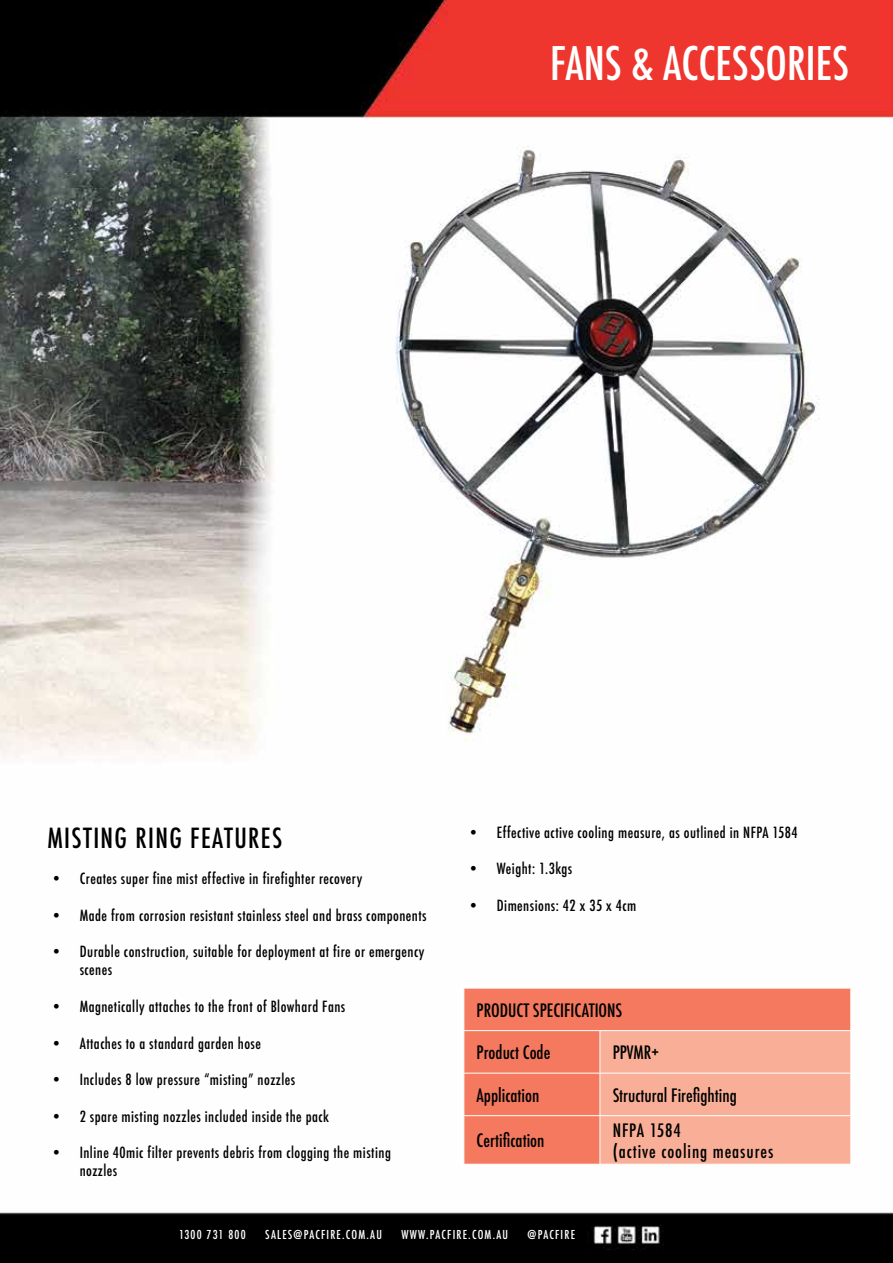
<style>
.page{position:relative;width:893px;height:1263px;background:#fff}
.page>*{position:absolute;margin:0;border:0;box-sizing:border-box;transform-origin:0 0}
.t1{font:500 condensed 45px "Futura";color:#fff}
.t2{font:500 condensed 27px "Futura";letter-spacing:.05em;color:#000}
.t3{font:500 condensed 18px "Futura";color:#000}
.t4{font:500 condensed 18px/21.6px "Futura";letter-spacing:.05em;color:#000}
.t5{font:500 condensed 15px/18px "Futura";letter-spacing:.03em;color:#000}
.t6{font:500 condensed 12px "Futura";letter-spacing:.1em;color:#fff}
</style>
<div class="page">
<img style="left:0;top:0;width:893px;height:1263px">
<div style="left:464px;top:989px;width:386px;height:175px;background:#f4795e"></div>
<div style="left:601px;top:1031px;width:249px;height:133px;background:#f9af97"></div>
<hr style="left:463px;top:988px;width:137px;height:1px;background:#fff">
<hr style="left:463px;top:988px;width:1px;height:42px;background:#fff">
<hr style="left:600px;top:988px;width:251px;height:1px;background:#fff">
<hr style="left:850px;top:988px;width:1px;height:42px;background:#fff">
<hr style="left:463px;top:1030px;width:137px;height:1px;background:#fff">
<hr style="left:463px;top:1031px;width:1px;height:42px;background:#fff">
<hr style="left:600px;top:1030px;width:251px;height:1px;background:#fff">
<hr style="left:600px;top:1031px;width:1px;height:42px;background:#fff">
<hr style="left:850px;top:1031px;width:1px;height:42px;background:#fff">
<hr style="left:463px;top:1073px;width:137px;height:1px;background:#fff">
<hr style="left:463px;top:1073px;width:1px;height:42px;background:#fff">
<hr style="left:600px;top:1073px;width:251px;height:1px;background:#fff">
<hr style="left:600px;top:1073px;width:1px;height:42px;background:#fff">
<hr style="left:850px;top:1073px;width:1px;height:42px;background:#fff">
<hr style="left:463px;top:1115px;width:137px;height:1px;background:#fff">
<hr style="left:463px;top:1116px;width:1px;height:48px;background:#fff">
<hr style="left:600px;top:1115px;width:251px;height:1px;background:#fff">
<hr style="left:600px;top:1116px;width:1px;height:48px;background:#fff">
<hr style="left:850px;top:1116px;width:1px;height:48px;background:#fff">
<hr style="left:463px;top:1164px;width:137px;height:1px;background:#fff">
<hr style="left:600px;top:1164px;width:251px;height:1px;background:#fff">
<h1 class="t1" style="left:550px;top:36px;width:300px">FANS &amp; ACCESSORIES</h1>
<h2 class="t2" style="left:47px;top:821px;width:236px">MISTING RING FEATURES</h2>
<p class="t5" style="left:51px;top:869px;width:313px">• Creates super fine mist effective in firefighter recovery</p>
<p class="t5" style="left:51px;top:906px;width:377px">• Made from corrosion resistant stainless steel and brass components</p>
<p class="t5" style="left:80px;top:943px;width:346px;text-indent:-29px">• Durable construction, suitable for deployment at fire or emergency scenes</p>
<p class="t5" style="left:51px;top:997px;width:296px">• Magnetically attaches to the front of Blowhard Fans</p>
<p class="t5" style="left:51px;top:1034px;width:212px">• Attaches to a standard garden hose</p>
<p class="t5" style="left:51px;top:1070px;width:246px">• Includes 8 low pressure “misting” nozzles</p>
<p class="t5" style="left:51px;top:1107px;width:280px">• 2 spare misting nozzles included inside the pack</p>
<p class="t5" style="left:80px;top:1143px;width:313px;text-indent:-29px">• Inline 40mic filter prevents debris from clogging the misting nozzles</p>
<p class="t5" style="left:468px;top:823px;width:331px">• Effective active cooling measure, as outlined in NFPA 1584</p>
<p class="t5" style="left:468px;top:860px;width:106px">• Weight: 1.3kgs</p>
<p class="t5" style="left:468px;top:896px;width:170px">• Dimensions: 42 x 35 x 4cm</p>
<p class="t3" style="left:477px;top:999px;width:147px">PRODUCT SPECIFICATIONS</p>
<p class="t3" style="left:477px;top:1042px;width:75px">Product Code</p>
<p class="t3" style="left:613px;top:1042px;width:48px">PPVMR+</p>
<p class="t3" style="left:477px;top:1084px;width:64px">Application</p>
<p class="t3" style="left:613px;top:1084px;width:126px">Structural Firefighting</p>
<p class="t3" style="left:477px;top:1130px;width:69px">Certification</p>
<p class="t4" style="left:613px;top:1119px;width:162px">NFPA 1584<br>(active cooling measures</p>
<p class="t6" style="left:179px;top:1227px;width:68px">1300 731 800</p>
<p class="t6" style="left:265px;top:1227px;width:118px">SALES@PACFIRE.COM.AU</p>
<p class="t6" style="left:401px;top:1227px;width:108px">WWW.PACFIRE.COM.AU</p>
<p class="t6" style="left:528px;top:1227px;width:49px">@PACFIRE</p>
</div>
